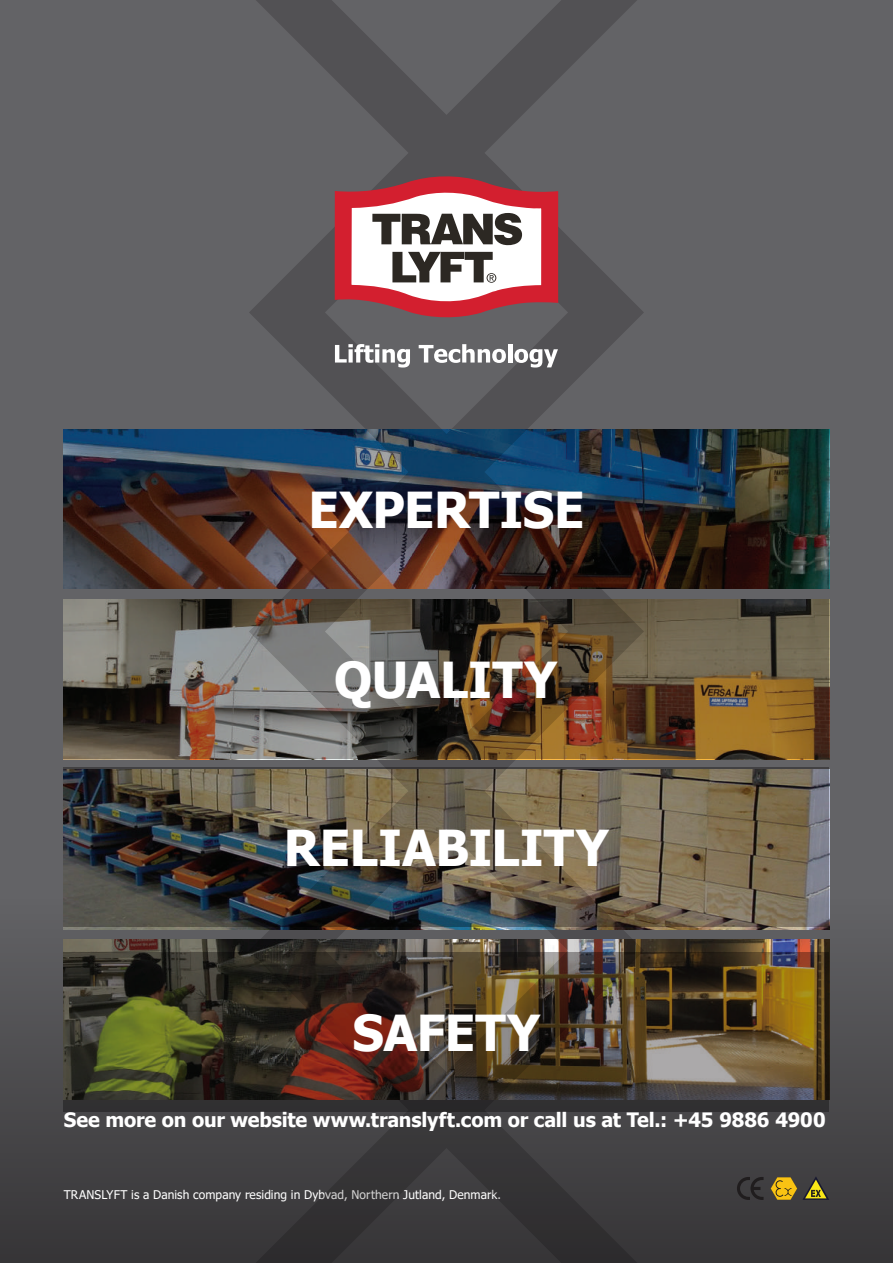
<style>
.page{position:relative;width:893px;height:1263px;background:#fff}
.page>*{position:absolute;margin:0;border:0;box-sizing:border-box;transform-origin:0 0}
.t1{font:700 49.5px "Tahoma";letter-spacing:-.01em;color:#fff}
.t2{font:700 19.8px "Tahoma";letter-spacing:-.005em;color:#fff}
.t3{font:12px "Tahoma";letter-spacing:.01em;color:#fff}
</style>
<div class="page">
<div style="left:0;top:0;width:893px;height:897px;background:#636366"></div>
<div style="left:0;top:897px;width:893px;height:366px;background:linear-gradient(to bottom,#646365,#363437)"></div>
<svg style="left:737px;top:1177px;width:26px;height:23px"></svg>
<svg style="left:770px;top:1176px;width:59px;height:24px"></svg>
<img style="left:64px;top:940px;width:765px;height:12px">
<svg style="left:249px;top:0;width:395px;height:1263px;background:#535254"></svg>
<svg style="left:335px;top:344px;width:75px;height:23px"></svg>
<svg style="left:419px;top:344px;width:87px;height:19px"></svg>
<hr style="left:508px;top:344px;width:4px;height:19px;background:#fff">
<svg style="left:514px;top:349px;width:44px;height:18px"></svg>
<svg style="left:335px;top:174px;width:223px;height:145px"></svg>
<img style="left:63px;top:429px;width:765px;height:160px">
<img style="left:64px;top:952px;width:765px;height:160px">
<svg style="left:63px;top:600px;width:765px;height:159px;background:#675745"></svg>
<img style="left:63px;top:767px;width:765px;height:160px">
<h1 class="t1" style="left:308px;top:475px;width:277px">EXPERTISE</h1>
<h1 class="t1" style="left:334px;top:645px;width:225px">QUALITY</h1>
<h1 class="t1" style="left:284px;top:813px;width:327px">RELIABILITY</h1>
<h1 class="t1" style="left:353px;top:998px;width:189px">SAFETY</h1>
<h2 class="t2" style="left:64px;top:1106px;width:763px">See more on our website www.translyft.com or call us at Tel.: +45 9886 4900</h2>
<p class="t3" style="left:64px;top:1186px;width:439px">TRANSLYFT is a Danish company residing in Dybvad, Northern Jutland, Denmark.</p>
</div>
